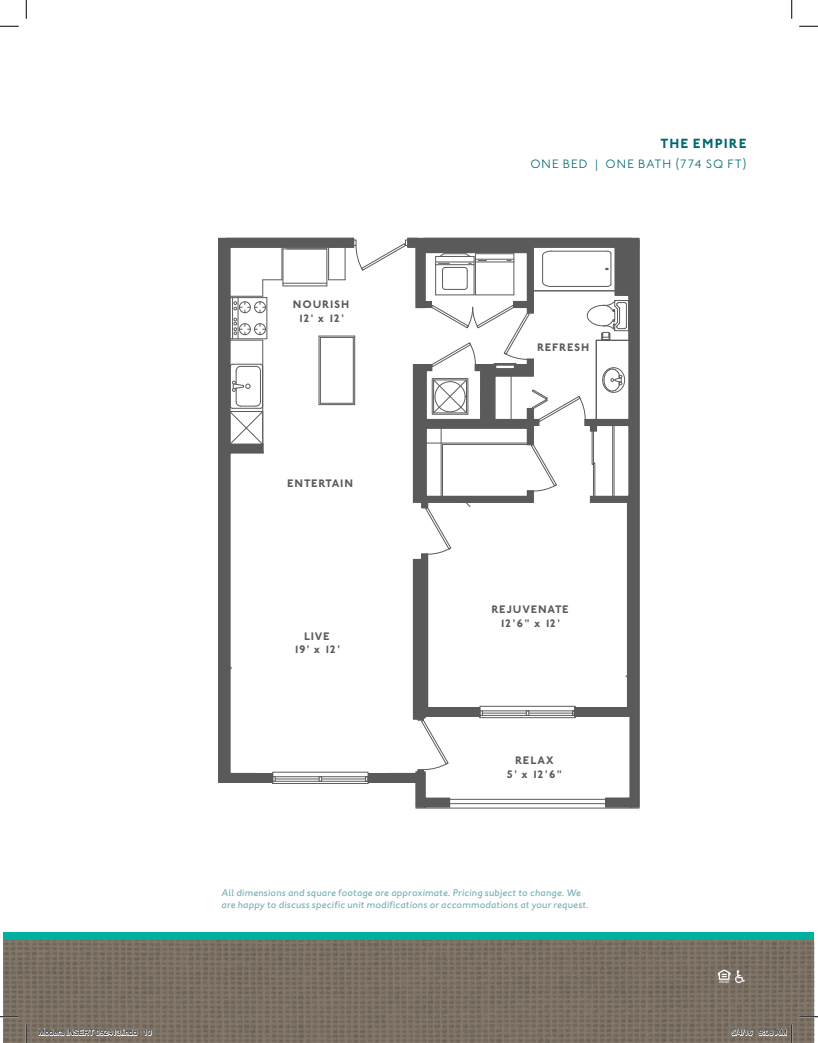
<style>
.page{position:relative;width:818px;height:1043px;background:#fff}
.page>*{position:absolute;margin:0;border:0;box-sizing:border-box;transform-origin:0 0}
.t1{font:700 13.75px "Johnston ITC Std";letter-spacing:.085em;color:#006a71}
.t2{font:300 12.5px "Johnston ITC Std";letter-spacing:.075em;color:#006a71}
.t3{font:700 11.25px/13.5px "Johnston ITC Std";letter-spacing:.065em;color:#000;text-align:center}
.t4{font:italic 500 10px/12.5px "Johnston ITC Std";letter-spacing:.02em;color:#73afb7}
.t5{font:7.5px "Helvetica";color:#000}
</style>
<div class="page">
<img style="left:4px;top:939px;width:810px;height:103px">
<div style="left:4px;top:932px;width:810px;height:7px;background:#00af9e"></div>
<svg style="left:717px;top:969px;width:27px;height:17px"></svg>
<svg style="left:218px;top:237px;width:422px;height:571px"></svg>
<svg style="left:0;top:25px;width:19px;height:2px"></svg>
<svg style="left:799px;top:25px;width:19px;height:2px"></svg>
<svg style="left:0;top:1015px;width:19px;height:2px"></svg>
<svg style="left:799px;top:1015px;width:19px;height:2px"></svg>
<svg style="left:25px;top:0;width:2px;height:19px"></svg>
<svg style="left:25px;top:1024px;width:2px;height:18px"></svg>
<svg style="left:791px;top:0;width:1px;height:19px"></svg>
<svg style="left:39px;top:1027px;width:98px;height:9px"></svg>
<svg style="left:144px;top:1029px;width:8px;height:7px"></svg>
<svg style="left:731px;top:1029px;width:21px;height:7px"></svg>
<svg style="left:758px;top:1024px;width:34px;height:18px"></svg>
<p class="t3" style="left:293px;top:297px;width:58px">NOURISH<br>12' x 12'</p>
<p class="t3" style="left:287px;top:477px;width:67px">ENTERTAIN</p>
<p class="t3" style="left:293px;top:629px;width:48px">LIVE<br>19' x 12'</p>
<h1 class="t1" style="left:660px;top:135px;width:88px">THE EMPIRE</h1>
<p class="t2" style="left:530px;top:156px;width:218px">ONE BED | ONE BATH (774 SQ FT)</p>
<p class="t3" style="left:537px;top:340px;width:54px">REFRESH</p>
<p class="t3" style="left:491px;top:602px;width:79px">REJUVENATE<br>12'6" x 12'</p>
<p class="t3" style="left:506px;top:753px;width:57px">RELAX<br>5' x 12'6"</p>
<p class="t4" style="left:221px;top:886px;width:368px">All dimensions and square footage are approximate. Pricing subject to change. We are happy to discuss specific unit modifications or accommodations at your request.</p>
<p class="t5" style="left:39px;top:1027px;width:114px">Modera INSERT 092413.indd 10</p>
<p class="t5" style="left:731px;top:1027px;width:57px">5/4/16 9:08 AM</p>
</div>
